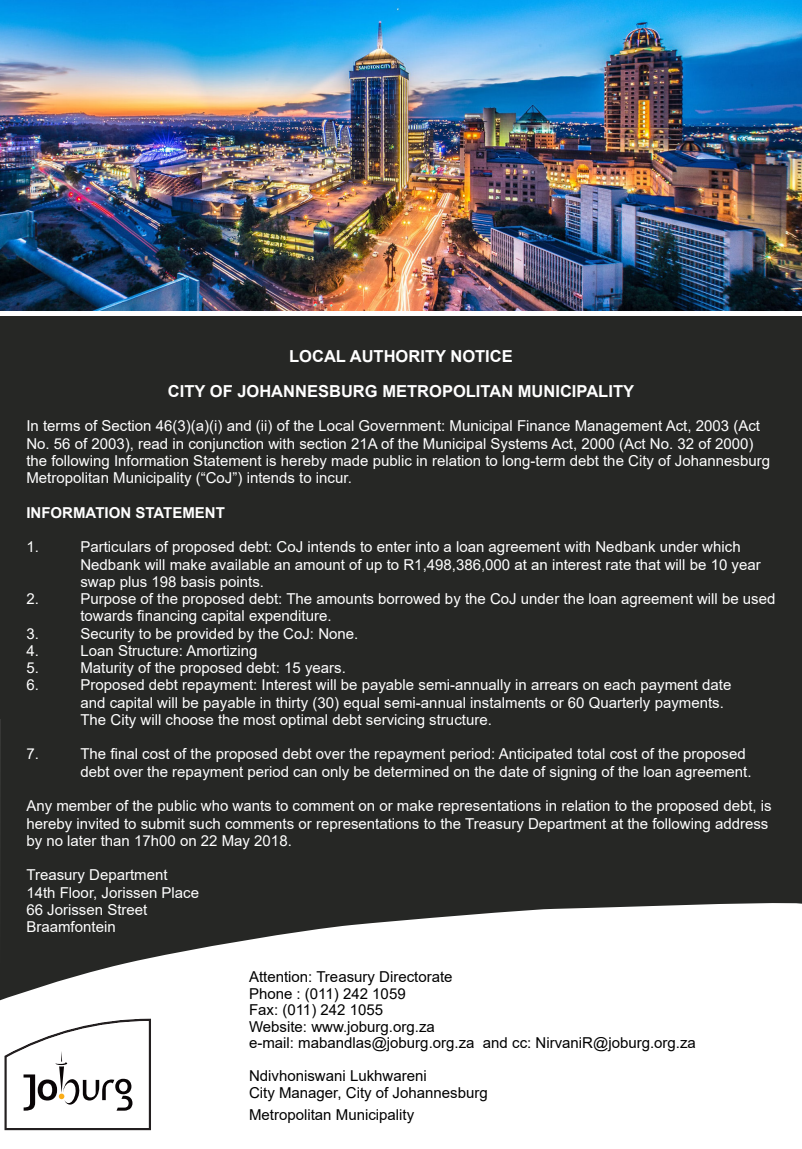
<style>
.page{position:relative;width:802px;height:1149px;background:#fff}
.page>*{position:absolute;margin:0;border:0;box-sizing:border-box;transform-origin:0 0}
.t1{font:700 16.5px "Arial";color:#fff}
.t2{font:15px/17.2px "Arial";color:#fff}
.t3{font:15px "Arial";color:#000}
.t4{font:700 15px "Arial";color:#fff}
</style>
<div class="page">
<svg style="left:0;top:719px;width:801px;height:280px;fill:#262725"></svg>
<svg style="left:4px;top:1018px;width:147px;height:112px"></svg>
<img style="left:0;top:0;width:801px;height:311px">
<div style="left:0;top:311px;width:801px;height:408px;background:#262725"></div>
<div style="left:0;top:311px;width:801px;height:5px;background:#fff"></div>
<p class="t1" style="left:289px;top:345px;width:225px">LOCAL AUTHORITY NOTICE</p>
<p class="t1" style="left:168px;top:379px;width:467px">CITY OF JOHANNESBURG METROPOLITAN MUNICIPALITY</p>
<p class="t2" style="left:26px;top:417px;width:744px">In terms of Section 46(3)(a)(i) and (ii) of the Local Government: Municipal Finance Management Act, 2003 (Act No. 56 of 2003), read in conjunction with section 21A of the Municipal Systems Act, 2000 (Act No. 32 of 2000) the following Information Statement is hereby made public in relation to long-term debt the City of Johannesburg Metropolitan Municipality (“CoJ”) intends to incur.</p>
<p class="t4" style="left:26px;top:502px;width:200px">INFORMATION STATEMENT</p>
<p class="t2" style="left:26px;top:538px;width:14px">1.</p>
<p class="t2" style="left:80px;top:538px;width:661px">Particulars of proposed debt: CoJ intends to enter into a loan agreement with Nedbank under which</p>
<p class="t2" style="left:80px;top:555px;width:681px">Nedbank will make available an amount of up to R1,498,386,000 at an interest rate that will be 10 year</p>
<p class="t2" style="left:80px;top:572px;width:185px">swap plus 198 basis points.</p>
<p class="t2" style="left:26px;top:590px;width:14px">2.</p>
<p class="t2" style="left:80px;top:590px;width:696px">Purpose of the proposed debt: The amounts borrowed by the CoJ under the loan agreement will be used</p>
<p class="t2" style="left:80px;top:607px;width:252px">towards financing capital expenditure.</p>
<p class="t2" style="left:26px;top:624px;width:14px">3.</p>
<p class="t2" style="left:80px;top:624px;width:279px">Security to be provided by the CoJ: None.</p>
<p class="t2" style="left:26px;top:641px;width:14px">4.</p>
<p class="t2" style="left:80px;top:641px;width:178px">Loan Structure: Amortizing</p>
<p class="t2" style="left:26px;top:659px;width:14px">5.</p>
<p class="t2" style="left:80px;top:659px;width:267px">Maturity of the proposed debt: 15 years.</p>
<p class="t2" style="left:26px;top:676px;width:14px">6.</p>
<p class="t2" style="left:80px;top:676px;width:652px">Proposed debt repayment: Interest will be payable semi-annually in arrears on each payment date</p>
<p class="t2" style="left:80px;top:693px;width:644px">and capital will be payable in thirty (30) equal semi-annual instalments or 60 Quarterly payments.</p>
<p class="t2" style="left:80px;top:710px;width:412px">The City will choose the most optimal debt servicing structure.</p>
<p class="t2" style="left:26px;top:745px;width:14px">7.</p>
<p class="t2" style="left:80px;top:745px;width:666px">The final cost of the proposed debt over the repayment period: Anticipated total cost of the proposed</p>
<p class="t2" style="left:80px;top:762px;width:672px">debt over the repayment period can only be determined on the date of signing of the loan agreement.</p>
<p class="t2" style="left:26px;top:797px;width:746px">Any member of the public who wants to comment on or make representations in relation to the proposed debt, is hereby invited to submit such comments or representations to the Treasury Department at the following address by no later than 17h00 on 22 May 2018.</p>
<p class="t2" style="left:26px;top:866px;width:143px">Treasury Department</p>
<p class="t2" style="left:26px;top:883px;width:174px">14th Floor, Jorissen Place</p>
<p class="t2" style="left:26px;top:900px;width:122px">66 Jorissen Street</p>
<p class="t2" style="left:26px;top:917px;width:91px">Braamfontein</p>
<p class="t3" style="left:249px;top:966px;width:205px">Attention: Treasury Directorate</p>
<p class="t3" style="left:249px;top:982px;width:158px">Phone : (011) 242 1059</p>
<p class="t3" style="left:249px;top:999px;width:135px">Fax: (011) 242 1055</p>
<p class="t3" style="left:249px;top:1015px;width:187px">Website: www.joburg.org.za</p>
<p class="t3" style="left:249px;top:1032px;width:448px">e-mail: mabandlas@joburg.org.za and cc: NirvaniR@joburg.org.za</p>
<p class="t3" style="left:249px;top:1065px;width:179px">Ndivhoniswani Lukhwareni</p>
<p class="t3" style="left:249px;top:1081px;width:240px">City Manager, City of Johannesburg</p>
<p class="t3" style="left:249px;top:1103px;width:167px">Metropolitan Municipality</p>
</div>
